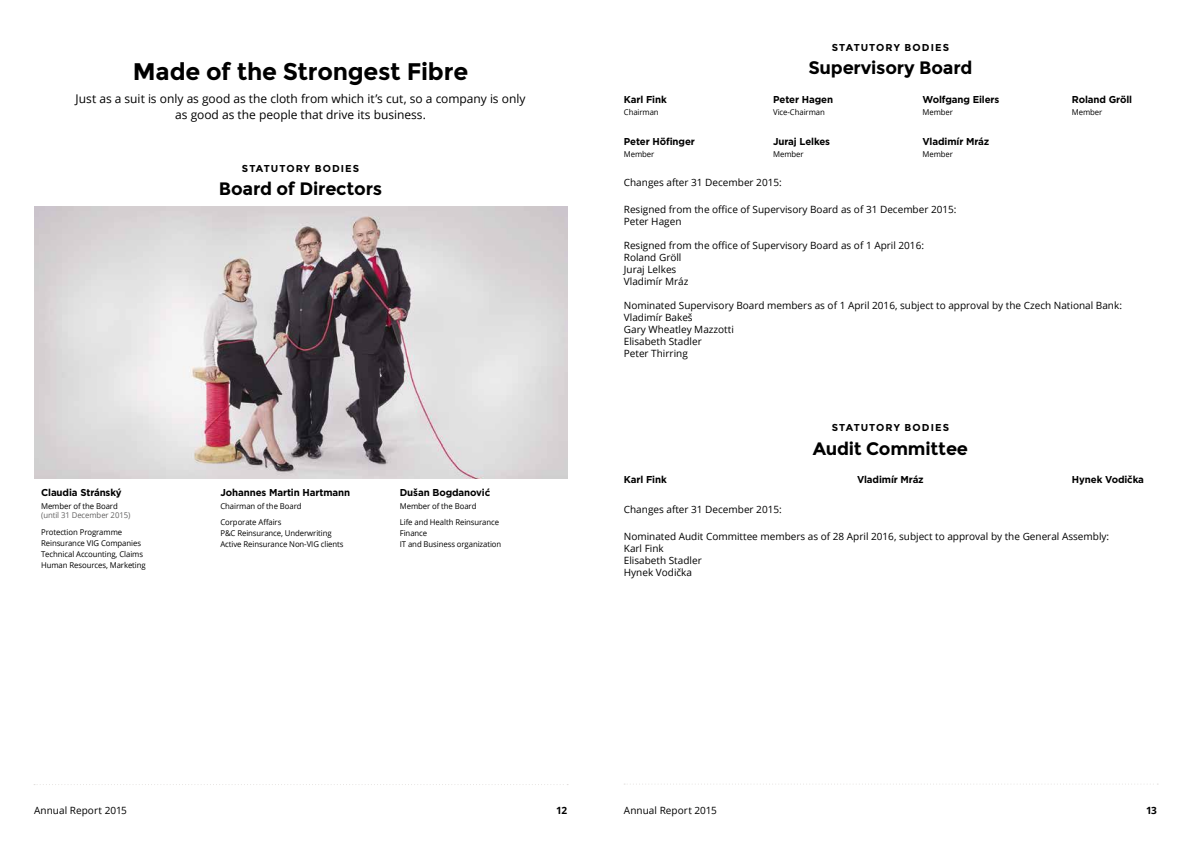
<style>
.page{position:relative;width:1191px;height:842px;background:#fff}
.page>*{position:absolute;margin:0;border:0;box-sizing:border-box;transform-origin:0 0}
.t1{font:700 24px "Montserrat";letter-spacing:-.01em;color:#000}
.t2{font:700 18px "Montserrat";letter-spacing:-.01em;color:#000}
.t3{font:12px/16px "Open Sans";letter-spacing:-.005em;color:#000;text-align:center}
.t4{font:10px/12px "Open Sans";color:#000}
.t5{font:700 10px "Gotham";letter-spacing:-.01em;color:#000}
.t6{font:700 10px "Montserrat";letter-spacing:.105em;color:#000}
.t7{font:700 10px "Open Sans";color:#000}
.t8{font:8px/11px "Open Sans";letter-spacing:-.01em;color:#000}
.t9{font:8px "Open Sans";letter-spacing:-.01em;color:#646363}
</style>
<div class="page">
<svg style="left:34px;top:784px;width:534px;height:1px"></svg>
<svg style="left:624px;top:783px;width:534px;height:1px"></svg>
<img style="left:34px;top:206px;width:533px;height:272px">
<h1 class="t1" style="left:133px;top:57px;width:337px">Made of the Strongest Fibre</h1>
<p class="t3" style="left:76px;top:91px;width:451px">Just as a suit is only as good as the cloth from which it’s cut, so a company is only as good as the people that drive its business.</p>
<p class="t6" style="left:242px;top:162px;width:119px">STATUTORY BODIES</p>
<h2 class="t2" style="left:219px;top:178px;width:165px">Board of Directors</h2>
<p class="t5" style="left:41px;top:486px;width:82px">Claudia Stránský</p>
<p class="t8" style="left:41px;top:500px;width:78px">Member of the Board</p>
<p class="t9" style="left:41px;top:510px;width:91px">(until 31 December 2015)</p>
<p class="t8" style="left:41px;top:526px;width:106px">Protection Programme<br>Reinsurance VIG Companies<br>Technical Accounting, Claims<br>Human Resources, Marketing</p>
<p class="t5" style="left:220px;top:486px;width:131px">Johannes Martin Hartmann</p>
<p class="t8" style="left:220px;top:497px;width:83px;line-height:16.7px">Chairman of the Board<br>Corporate Affairs</p>
<p class="t8" style="left:220px;top:528px;width:125px">P&amp;C Reinsurance, Underwriting<br>Active Reinsurance Non-VIG clients</p>
<p class="t5" style="left:400px;top:486px;width:92px">Dušan Bogdanović</p>
<p class="t8" style="left:400px;top:497px;width:101px;line-height:16.7px">Member of the Board<br>Life and Health Reinsurance</p>
<p class="t8" style="left:400px;top:528px;width:103px">Finance<br>IT and Business organization</p>
<p class="t6" style="left:831px;top:41px;width:119px">STATUTORY BODIES</p>
<p class="t5" style="left:624px;top:93px;width:44px">Karl Fink</p>
<p class="t8" style="left:624px;top:107px;width:36px">Chairman</p>
<h2 class="t2" style="left:808px;top:57px;width:166px">Supervisory Board</h2>
<p class="t5" style="left:773px;top:93px;width:61px">Peter Hagen</p>
<p class="t8" style="left:773px;top:107px;width:53px">Vice-Chairman</p>
<p class="t5" style="left:922px;top:93px;width:78px">Wolfgang Eilers</p>
<p class="t8" style="left:922px;top:107px;width:32px">Member</p>
<p class="t5" style="left:1071px;top:93px;width:62px">Roland Gröll</p>
<p class="t8" style="left:1071px;top:107px;width:32px">Member</p>
<p class="t5" style="left:922px;top:135px;width:68px">Vladimír Mráz</p>
<p class="t8" style="left:922px;top:149px;width:32px">Member</p>
<p class="t5" style="left:624px;top:135px;width:73px">Peter Höfinger</p>
<p class="t8" style="left:624px;top:149px;width:32px">Member</p>
<p class="t4" style="left:624px;top:176px;width:159px">Changes after 31 December 2015:</p>
<p class="t4" style="left:624px;top:203px;width:334px">Resigned from the office of Supervisory Board as of 31 December 2015:<br>Peter Hagen</p>
<p class="t4" style="left:624px;top:239px;width:302px">Resigned from the office of Supervisory Board as of 1 April 2016:<br>Roland Gröll<br>Juraj Lelkes<br>Vladimír Mráz</p>
<p class="t4" style="left:624px;top:299px;width:499px">Nominated Supervisory Board members as of 1 April 2016, subject to approval by the Czech National Bank:<br>Vladimír Bakeš<br>Gary Wheatley Mazzotti<br>Elisabeth Stadler<br>Peter Thirring</p>
<p class="t5" style="left:773px;top:135px;width:58px">Juraj Lelkes</p>
<p class="t8" style="left:773px;top:149px;width:32px">Member</p>
<p class="t6" style="left:831px;top:422px;width:119px">STATUTORY BODIES</p>
<p class="t5" style="left:624px;top:473px;width:44px">Karl Fink</p>
<h2 class="t2" style="left:812px;top:437px;width:157px">Audit Committee</h2>
<p class="t5" style="left:857px;top:473px;width:68px">Vladimír Mráz</p>
<p class="t5" style="left:1071px;top:473px;width:74px">Hynek Vodička</p>
<p class="t4" style="left:624px;top:503px;width:159px">Changes after 31 December 2015:</p>
<p class="t4" style="left:624px;top:530px;width:487px">Nominated Audit Committee members as of 28 April 2016, subject to approval by the General Assembly:<br>Karl Fink<br>Elisabeth Stadler<br>Hynek Vodička</p>
<p class="t4" style="left:34px;top:804px;width:94px">Annual Report 2015</p>
<p class="t7" style="left:556px;top:803px;width:13px">12</p>
<p class="t4" style="left:624px;top:804px;width:94px">Annual Report 2015</p>
<p class="t7" style="left:1146px;top:803px;width:12px">13</p>
</div>
